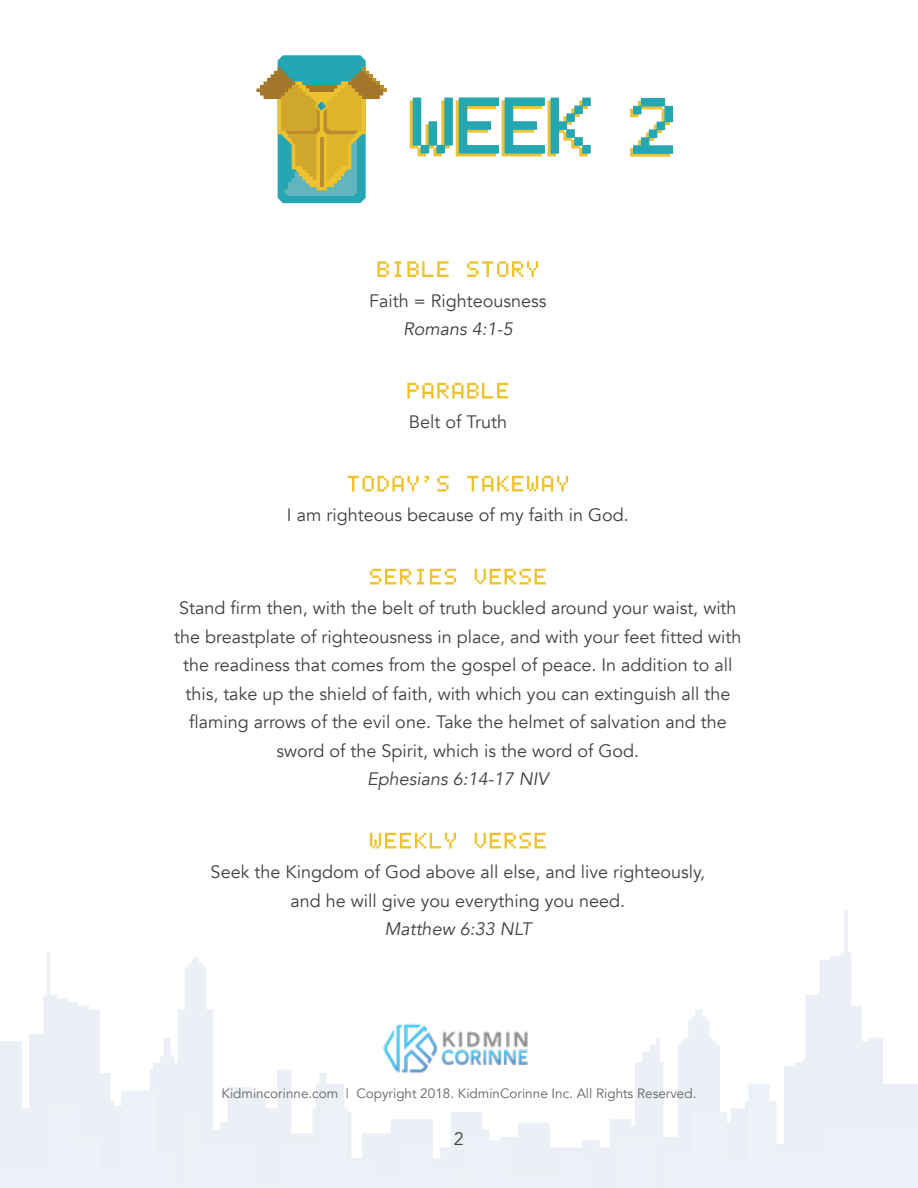
<style>
.page{position:relative;width:918px;height:1188px;background:#fff}
.page>*{position:absolute;margin:0;border:0;box-sizing:border-box;transform-origin:0 0}
.t1{font:18px/28.5px "Avenir";color:#414042;text-align:center}
.t2{font:italic 18px "Avenir";color:#414042}
.t3{font:13.5px "Avenir";color:#636466}
</style>
<div class="page">
<svg style="left:0;top:910px;width:883px;height:174px"></svg>
<svg style="left:0;top:1084px;width:918px;height:104px;fill:#ecf2f8"></svg>
<svg style="left:410px;top:97px;width:263px;height:60px"></svg>
<svg style="left:256px;top:55px;width:131px;height:148px"></svg>
<svg style="left:377px;top:261px;width:161px;height:16px"></svg>
<svg style="left:407px;top:383px;width:101px;height:16px"></svg>
<svg style="left:348px;top:476px;width:220px;height:16px"></svg>
<svg style="left:370px;top:569px;width:176px;height:16px"></svg>
<svg style="left:370px;top:833px;width:176px;height:16px"></svg>
<img style="left:378px;top:1014px;width:162px;height:66px">
<p class="t1" style="left:369px;top:286px;width:179px">Faith = Righteousness</p>
<p class="t2" style="left:403px;top:318px;width:111px">Romans 4:1-5</p>
<p class="t1" style="left:409px;top:408px;width:100px">Belt of Truth</p>
<p class="t1" style="left:287px;top:501px;width:343px">I am righteous because of my faith in God.</p>
<p class="t1" style="left:174px;top:594px;width:569px">Stand firm then, with the belt of truth buckled around your waist, with the breastplate of righteousness in place, and with your feet fitted with the readiness that comes from the gospel of peace. In addition to all this, take up the shield of faith, with which you can extinguish all the flaming arrows of the evil one. Take the helmet of salvation and the sword of the Spirit, which is the word of God.</p>
<p class="t2" style="left:367px;top:768px;width:183px">Ephesians 6:14-17 NIV</p>
<p class="t1" style="left:211px;top:858px;width:496px">Seek the Kingdom of God above all else, and live righteously, and he will give you everything you need.</p>
<p class="t2" style="left:384px;top:918px;width:149px">Matthew 6:33 NLT</p>
<p class="t3" style="left:222px;top:1085px;width:476px">Kidmincorinne.com | Copyright 2018. KidminCorinne Inc. All Rights Reserved.</p>
<p class="t1" style="left:454px;top:1124px;width:12px">2</p>
</div>
